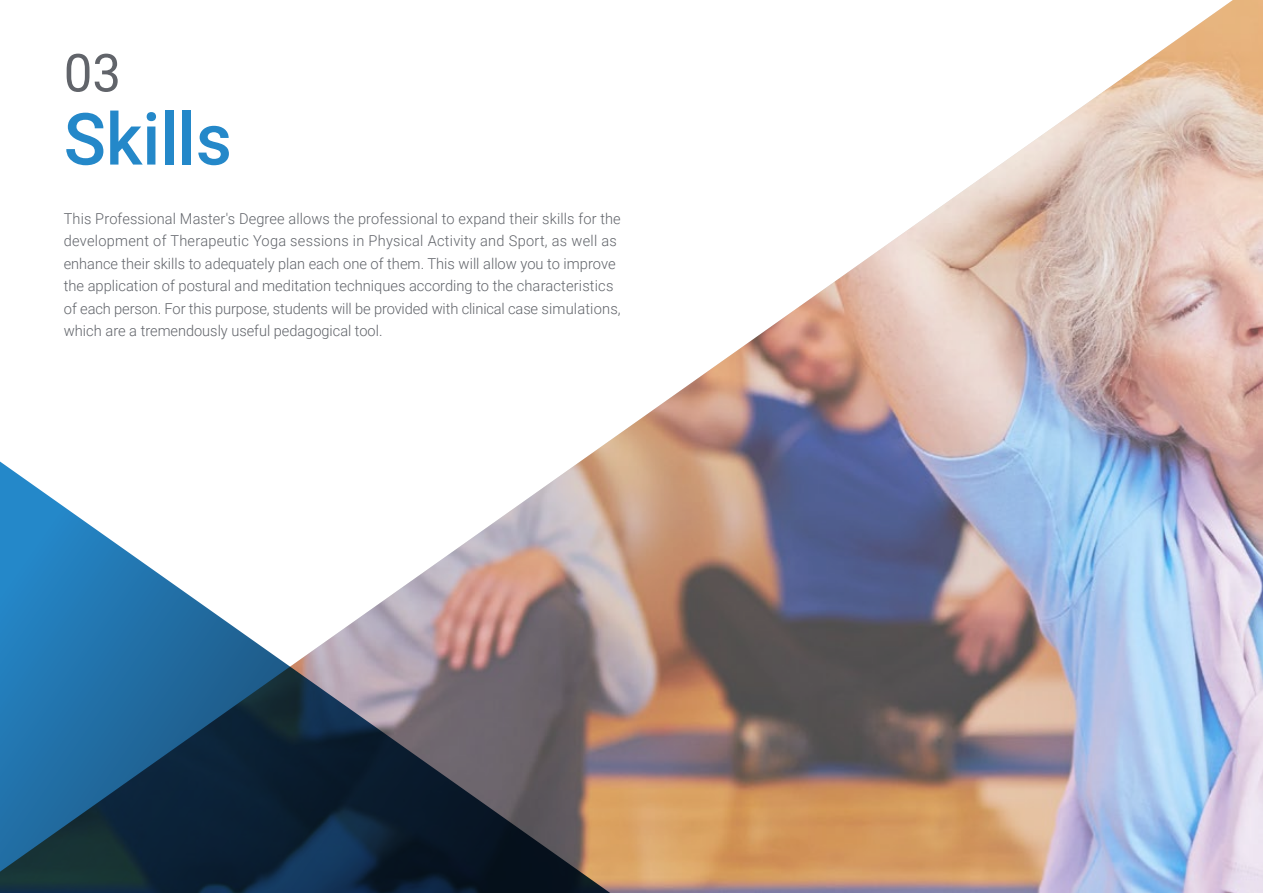
<style>
.page{position:relative;width:1263px;height:893px;background:#fff}
.page>*{position:absolute;margin:0;border:0;box-sizing:border-box;transform-origin:0 0}
.t1{font:500 72px "Roboto";color:#2488c9}
.t2{font:52.5px "Roboto";color:#61646a}
.t3{font:300 15px/22.5px "Roboto";color:#61646a}
</style>
<div class="page">
<img style="left:602px;top:0;width:661px;height:893px">
<svg style="left:0;top:446px;width:640px;height:447px"></svg>
<h2 class="t2" style="left:64px;top:36px;width:59px">03</h2>
<h1 class="t1" style="left:64px;top:89px;width:170px">Skills</h1>
<p class="t3" style="left:64px;top:207px;width:558px">This Professional Master's Degree allows the professional to expand their skills for the development of Therapeutic Yoga sessions in Physical Activity and Sport, as well as enhance their skills to adequately plan each one of them. This will allow you to improve the application of postural and meditation techniques according to the characteristics of each person. For this purpose, students will be provided with clinical case simulations, which are a tremendously useful pedagogical tool.</p>
</div>
